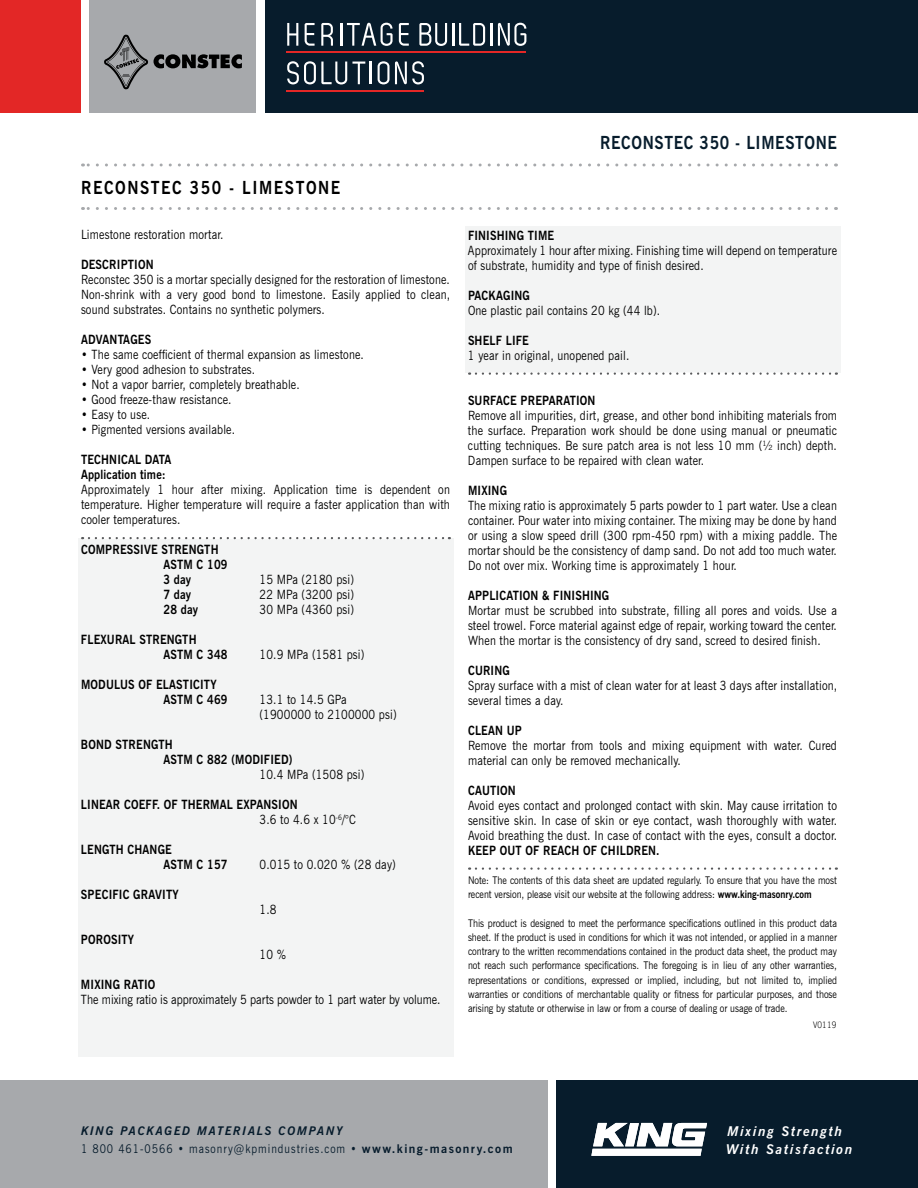
<style>
.page{position:relative;width:918px;height:1188px;background:#fff}
.page>*{position:absolute;margin:0;border:0;box-sizing:border-box;transform-origin:0 0}
.t1{font:700 18px "News Gothic BT";letter-spacing:.04em;color:#071c2c;scale:.87 1}
.t2{font:700 18px "News Gothic BT";letter-spacing:.1em;color:#000;scale:.87 1}
.t3{font:italic 700 13.5px/18px "News Gothic BT";letter-spacing:.12em;color:#fff}
.t4{font:12.75px/15px "News Gothic BT";letter-spacing:.015em;color:#000;text-align:justify;scale:.87 1}
.t5{font:700 12.75px/15px "News Gothic BT";letter-spacing:.015em;color:#000;scale:.87 1}
.t6{font:12px/18px "News Gothic BT";letter-spacing:.095em;color:#071c2c;scale:.87 1}
.t7{font:10.5px/14.2px "News Gothic BT";color:#000;scale:.87 1}
.t8{font:300 9px "News Gothic BT";letter-spacing:.015em;color:#000;scale:.87 1}
.s1{font-weight:400}
.s2{font-weight:700}
.s3{font-weight:700;font-style:italic}
</style>
<div class="page">
<div style="left:0;top:1080px;width:548px;height:108px;background:#a7a9ac"></div>
<div style="left:556px;top:1080px;width:362px;height:108px;background:#071c2c"></div>
<svg style="left:591px;top:1123px;width:116px;height:33px"></svg>
<div style="left:0;top:0;width:81px;height:112px;background:#e32726"></div>
<div style="left:90px;top:0;width:166px;height:112px;background:#a7a9ac"></div>
<div style="left:265px;top:0;width:653px;height:112px;background:#071c2c"></div>
<svg style="left:82px;top:164px;width:745px;height:2px"></svg>
<svg style="left:82px;top:207px;width:745px;height:3px"></svg>
<hr style="left:287px;top:90px;width:137px;height:2px;background:#e32726">
<hr style="left:287px;top:51px;width:239px;height:2px;background:#e32726">
<svg style="left:287px;top:23px;width:11px;height:23px"></svg>
<svg style="left:305px;top:23px;width:10px;height:23px"></svg>
<svg style="left:321px;top:23px;width:12px;height:23px"></svg>
<hr style="left:340px;top:23px;width:2px;height:23px;background:#fff">
<svg style="left:347px;top:23px;width:46px;height:23px"></svg>
<svg style="left:399px;top:23px;width:10px;height:23px"></svg>
<svg style="left:419px;top:23px;width:28px;height:23px"></svg>
<hr style="left:452px;top:23px;width:2px;height:23px;background:#fff">
<svg style="left:459px;top:23px;width:26px;height:23px"></svg>
<hr style="left:490px;top:23px;width:2px;height:23px;background:#fff">
<svg style="left:498px;top:23px;width:28px;height:23px"></svg>
<svg style="left:287px;top:61px;width:78px;height:23px"></svg>
<hr style="left:370px;top:62px;width:2px;height:22px;background:#fff">
<svg style="left:378px;top:61px;width:46px;height:23px"></svg>
<svg style="left:104px;top:34px;width:138px;height:56px"></svg>
<div style="left:465px;top:226px;width:375px;height:147px;background:#f3f4f4"></div>
<div style="left:78px;top:538px;width:375px;height:519px;background:#f3f4f4"></div>
<hr style="left:82px;top:537px;width:367px;height:2px;background:#fff">
<svg style="left:89px;top:537px;width:361px;height:2px"></svg>
<hr style="left:469px;top:372px;width:367px;height:3px;background:#fff">
<svg style="left:476px;top:372px;width:361px;height:3px"></svg>
<svg style="left:476px;top:867px;width:361px;height:3px"></svg>
<h1 class="t2" style="left:81px;top:176px;width:300px">RECONSTEC 350 - LIMESTONE</h1>
<p class="t4" style="left:81px;top:227px;width:165px">Limestone restoration mortar.</p>
<p class="t5" style="left:81px;top:257px;width:62px">DESCRI PTION</p>
<p class="t4" style="left:81px;top:272px;width:426px">Reconstec 350 is a mortar specially designed for the restoration of limestone.<br>Non-shrink with a very good bond to limestone. Easily applied to clean, sound substrates. Contains no synthetic polymers.</p>
<p class="t5" style="left:81px;top:332px;width:74px">ADVANTAGES</p>
<p class="t4" style="left:81px;top:347px;width:327px">• The same coefficient of thermal expansion as limestone.</p>
<p class="t4" style="left:81px;top:362px;width:202px">• Very good adhesion to substrates.</p>
<p class="t4" style="left:81px;top:377px;width:253px">• Not a vapor barrier, completely breathable.</p>
<p class="t4" style="left:81px;top:392px;width:175px">• Good freeze-thaw resistance.</p>
<p class="t4" style="left:81px;top:407px;width:81px">• Easy to use.</p>
<p class="t4" style="left:81px;top:422px;width:179px">• Pigmented versions available.</p>
<p class="t5" style="left:81px;top:452px;width:105px">TEC HNICAL DATA<br>APPLICATION TIME:</p>
<p class="t4" style="left:81px;top:482px;width:426px">Approximately 1 hour after mixing. Application time is dependent on temperature. Higher temperature will require a faster application than with cooler temperatures.</p>
<p class="t5" style="left:163px;top:542px;width:63px;text-indent:-82px">COMPRESSIVE STRENGTH<br>ASTM</p>
<p class="t5" style="left:197px;top:557px;width:37px">C 109</p>
<p class="t5" style="left:163px;top:572px;width:33px">3 DAY</p>
<p class="t4" style="left:260px;top:572px;width:110px">15 MPa (2180 psi)</p>
<p class="t5" style="left:163px;top:587px;width:33px">7 DAY</p>
<p class="t4" style="left:260px;top:587px;width:110px">22 MPa (3200 psi)</p>
<p class="t5" style="left:163px;top:602px;width:41px">28 DAY</p>
<p class="t4" style="left:260px;top:602px;width:110px">30 MPa (4360 psi)</p>
<p class="t5" style="left:81px;top:632px;width:48px">FLEXURAL</p>
<p class="t5" style="left:139px;top:632px;width:65px;text-align:center">STRENGTH<br>ASTM</p>
<p class="t5" style="left:197px;top:647px;width:37px">C 348</p>
<p class="t4" style="left:260px;top:647px;width:122px">10.9 MPa (1581 psi)</p>
<p class="t5" style="left:163px;top:677px;width:63px;text-indent:-82px">MODULUS OF ELA STICITY<br>ASTM</p>
<p class="t5" style="left:197px;top:692px;width:37px">C 469</p>
<p class="t4" style="left:260px;top:692px;width:159px">13.1 to 14.5 GPa (1900000 to 2100000 psi)</p>
<p class="t5" style="left:163px;top:737px;width:18px;text-indent:-82px">BOND STRENGTH<br>ASTM</p>
<p class="t5" style="left:197px;top:752px;width:112px">C 882 (MODIFIED)</p>
<p class="t4" style="left:260px;top:767px;width:122px">10.4 MPa (1508 psi)</p>
<p class="t5" style="left:260px;top:797px;width:112px;text-indent:-179px">LINEAR COEFF. OF TH ERMAL EXPA NSION<br><span class="s1">3.6 to 4.6 x 10</span><sup>-6</sup><span class="s1">/°C</span></p>
<p class="t5" style="left:163px;top:842px;width:18px;text-indent:-82px">LENGTH CHANG E<br>ASTM</p>
<p class="t5" style="left:197px;top:857px;width:37px">C 157</p>
<p class="t4" style="left:259px;top:857px;width:158px">0.015 to 0.020 % (28 day)</p>
<p class="t5" style="left:81px;top:887px;width:68px">SPECIFIC GRAV</p>
<p class="t5" style="left:162px;top:887px;width:20px">ITY</p>
<p class="t5" style="left:81px;top:932px;width:63px">POROSITY</p>
<p class="t4" style="left:259px;top:902px;width:21px">1.8</p>
<p class="t4" style="left:259px;top:947px;width:32px">10 %</p>
<p class="t5" style="left:81px;top:977px;width:87px">M IXING RATIO</p>
<p class="t4" style="left:81px;top:992px;width:415px">The mixing ratio is approximately 5 parts powder to 1 part water by volume.</p>
<h1 class="t1" style="left:600px;top:132px;width:274px">RECONSTEC 350 - LIMESTONE</h1>
<p class="t5" style="left:468px;top:228px;width:101px">FINISHING TIME</p>
<p class="t4" style="left:468px;top:243px;width:426px">Approximately 1 hour after mixing. Finishing time will depend on temperature of substrate, humidity and type of finish desired.</p>
<p class="t5" style="left:468px;top:288px;width:71px">PACKAG ING</p>
<p class="t4" style="left:468px;top:303px;width:222px">One plastic pail contains 20 kg (44 lb).</p>
<p class="t5" style="left:468px;top:333px;width:72px">SHELF LIFE</p>
<p class="t4" style="left:468px;top:348px;width:187px">1 year in original, unopened pail.</p>
<p class="t5" style="left:468px;top:393px;width:125px">SU RFACE PREPARATION</p>
<p class="t4" style="left:468px;top:408px;width:426px">Remove all impurities, dirt, grease, and other bond inhibiting materials from the surface. Preparation work should be done using manual or pneumatic cutting techniques. Be sure patch area is not less 10 mm (½ inch) depth.<br>Dampen surface to be repaired with clean water.</p>
<p class="t5" style="left:468px;top:483px;width:8px">MIXIN</p>
<p class="t5" style="left:500px;top:483px;width:10px">G</p>
<p class="t4" style="left:468px;top:498px;width:426px">The mixing ratio is approximately 5 parts powder to 1 part water. Use a clean container. Pour water into mixing container. The mixing may be done by hand or using a slow speed drill (300 rpm-450 rpm) with a mixing paddle. The mortar should be the consistency of damp sand. Do not add too much water.<br>Do not over mix. Working time is approximately 1 hour.</p>
<p class="t5" style="left:468px;top:588px;width:60px">APPLICATION</p>
<p class="t5" style="left:542px;top:588px;width:27px">&amp; FINIS</p>
<p class="t5" style="left:582px;top:588px;width:33px">HING</p>
<p class="t4" style="left:468px;top:603px;width:426px">Mortar must be scrubbed into substrate, filling all pores and voids. Use a steel trowel. Force material against edge of repair, working toward the center.<br>When the mortar is the consistency of dry sand, screed to desired finish.</p>
<p class="t5" style="left:468px;top:662px;width:50px">CURING</p>
<p class="t4" style="left:468px;top:678px;width:426px">Spray surface with a mist of clean water for at least 3 days after installation, several times a day.</p>
<p class="t5" style="left:468px;top:722px;width:63px">CLEAN UP</p>
<p class="t4" style="left:468px;top:737px;width:426px">Remove the mortar from tools and mixing equipment with water. Cured material can only be removed mechanically.</p>
<p class="t5" style="left:468px;top:782px;width:25px">CAUTION</p>
<p class="t4" style="left:468px;top:797px;width:426px">Avoid eyes contact and prolonged contact with skin. May cause irritation to sensitive skin. In case of skin or eye contact, wash thoroughly with water.<br>Avoid breathing the dust. In case of contact with the eyes, consult a doctor.</p>
<p class="t5" style="left:468px;top:842px;width:46px">KEE P OUT</p>
<p class="t5" style="left:526px;top:842px;width:156px">OF REACH OF CHILDREN .</p>
<p class="t7" style="left:468px;top:873px;width:426px">Note: The contents of this data sheet are updated regularly. To ensure that you have the most recent version, please visit our website at the following address: <span class="s2">WWW.KING-MASONRY.COM</span></p>
<p class="t7" style="left:468px;top:916px;width:426px;text-align:justify">This product is designed to meet the performance specifications outlined in this product data sheet. If the product is used in conditions for which it was not intended, or applied in a manner contrary to the written recommendations contained in the product data sheet, the product may not reach such performance specifications. The foregoing is in lieu of any other warranties, representations or conditions, expressed or implied, including, but not limited to, implied warranties or conditions of merchantable quality or fitness for particular purposes, and those arising by statute or otherwise in law or from a course of dealing or usage of trade.</p>
<p class="t8" style="left:813px;top:1019px;width:28px">V0119</p>
<p class="t6" style="left:81px;top:1122px;width:498px"><span class="s3">KING PACKAGED MATERIALS COMPANY<br></span>1 800 461-0566 • masonry@kpmindustries.com • <span class="s2">WWW.KING-MASONRY.COM</span></p>
<p class="t3" style="left:726px;top:1123px;width:128px">MIXING STRENGTH<br>WITH SATISFACTION</p>
</div>
